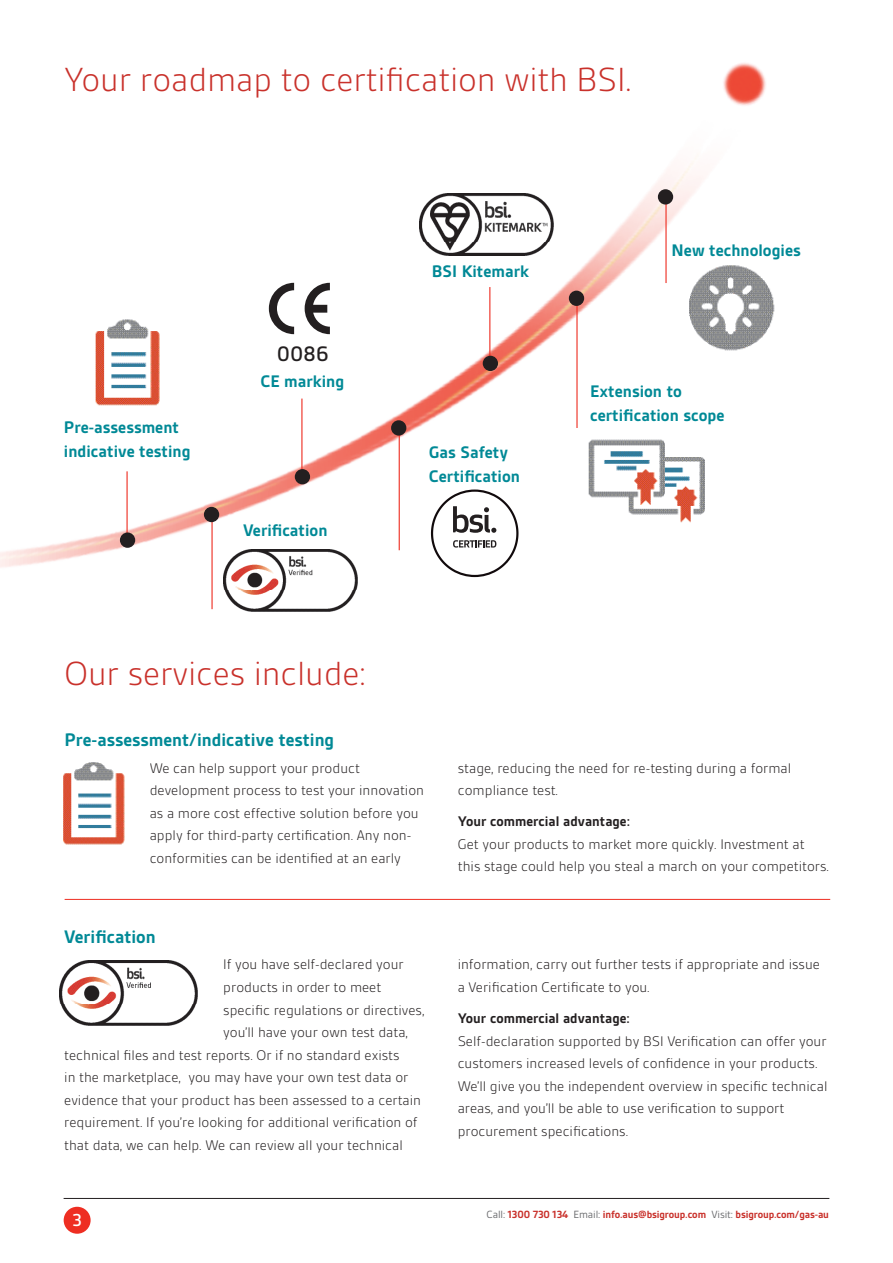
<style>
.page{position:relative;width:893px;height:1263px;background:#fff}
.page>*{position:absolute;margin:0;border:0;box-sizing:border-box;transform-origin:0 0}
.t1{font:300 36px "BSI Gesta";letter-spacing:-.005em;color:#c9312b}
.t2{font:500 22.5px "BSI Gesta";color:#231f20}
.t3{font:700 19.5px "BSI Gesta";color:#008996}
.t4{font:500 18.75px "BSI Gesta";color:#fff}
.t5{font:700 18px/24px "BSI Gesta";color:#008996}
.t6{font:300 15px/22.5px "BSI Gesta";color:#231f20}
.t7{font:700 15px "BSI Gesta";color:#231f20}
.t8{font:700 11.25px "BSI Gesta";letter-spacing:-.01em;color:#c9312b}
.s1{font-weight:400;color:#6c6d70}
</style>
<div class="page">
<div style="left:64px;top:1207px;width:27px;height:27px;background:#ee2e22;border-radius:50%"></div>
<hr style="left:64px;top:1198px;width:765px;height:1px;background:#231f20">
<img style="left:59px;top:961px;width:139px;height:64px">
<img style="left:63px;top:762px;width:62px;height:83px">
<img style="left:0;top:63px;width:766px;height:549px">
<hr style="left:65px;top:899px;width:765px;height:1px;background:#ee2e22">
<svg style="left:269px;top:283px;width:25px;height:51px"></svg>
<svg style="left:305px;top:283px;width:25px;height:51px"></svg>
<hr style="left:301px;top:399px;width:1px;height:82px;background:#ee2e22">
<div style="left:295px;top:469px;width:15px;height:15px;background:#231f20;border-radius:50%"></div>
<img style="left:420px;top:194px;width:133px;height:62px">
<hr style="left:489px;top:287px;width:1px;height:81px;background:#ee2e22">
<div style="left:483px;top:356px;width:15px;height:15px;background:#231f20;border-radius:50%"></div>
<img style="left:223px;top:549px;width:134px;height:62px">
<hr style="left:211px;top:510px;width:2px;height:99px;background:#ee2e22">
<div style="left:204px;top:507px;width:15px;height:15px;background:#231f20;border-radius:50%"></div>
<hr style="left:126px;top:471px;width:2px;height:74px;background:#ee2e22">
<div style="left:120px;top:532px;width:15px;height:16px;background:#231f20;border-radius:50%"></div>
<img style="left:88px;top:306px;width:79px;height:101px">
<hr style="left:665px;top:192px;width:2px;height:91px;background:#ee2e22">
<div style="left:658px;top:189px;width:15px;height:16px;background:#231f20;border-radius:50%"></div>
<img style="left:690px;top:263px;width:85px;height:101px">
<hr style="left:576px;top:294px;width:2px;height:138px;background:#ee2e22">
<div style="left:569px;top:291px;width:15px;height:15px;background:#231f20;border-radius:50%"></div>
<img style="left:576px;top:428px;width:128px;height:114px">
<svg style="left:431px;top:489px;width:87px;height:88px"></svg>
<hr style="left:399px;top:423px;width:1px;height:127px;background:#ee2e22">
<div style="left:391px;top:420px;width:15px;height:16px;background:#231f20;border-radius:50%"></div>
<h1 class="t1" style="left:65px;top:61px;width:568px">Your roadmap to certification with BSI.</h1>
<h2 class="t2" style="left:277px;top:342px;width:53px">0086</h2>
<p class="t5" style="left:432px;top:259px;width:99px">BSI Kitemark</p>
<p class="t5" style="left:672px;top:238px;width:131px">New technologies</p>
<p class="t5" style="left:64px;top:415px;width:128px">Pre-assessment indicative testing</p>
<p class="t5" style="left:260px;top:369px;width:85px">CE marking</p>
<p class="t5" style="left:243px;top:518px;width:86px">Verification</p>
<h1 class="t1" style="left:65px;top:655px;width:303px">Our services include:</h1>
<p class="t5" style="left:429px;top:440px;width:93px">Gas Safety<br>Certification</p>
<p class="t5" style="left:590px;top:379px;width:136px">Extension to certification scope</p>
<h3 class="t3" style="left:65px;top:729px;width:271px">Pre-assessment/indicative testing</h3>
<p class="t6" style="left:150px;top:757px;width:276px">We can help support your product development process to test your innovation as a more cost effective solution before you apply for third-party certification. Any non&shy;conformities can be identified at an early</p>
<p class="t6" style="left:458px;top:757px;width:335px">stage, reducing the need for re-testing during a formal compliance test.</p>
<p class="t7" style="left:458px;top:813px;width:174px">Your commercial advantage:</p>
<p class="t6" style="left:458px;top:833px;width:373px">Get your products to market more quickly. Investment at this stage could help you steal a march on your competitors.</p>
<h3 class="t3" style="left:64px;top:926px;width:93px">Verification</h3>
<p class="t6" style="left:223px;top:953px;width:182px">If you have self-declared your</p>
<p class="t6" style="left:223px;top:976px;width:159px">products in order to meet</p>
<p class="t6" style="left:223px;top:998px;width:203px">specific regulations or directives,</p>
<p class="t6" style="left:223px;top:1021px;width:186px">you’ll have your own test data,</p>
<p class="t6" style="left:64px;top:1043px;width:337px">technical files and test reports. Or if no standard exists</p>
<p class="t6" style="left:64px;top:1066px;width:346px">in the marketplace, you may have your own test data or</p>
<p class="t6" style="left:64px;top:1088px;width:358px">evidence that your product has been assessed to a certain</p>
<p class="t6" style="left:64px;top:1111px;width:355px">requirement. If you’re looking for additional verification of</p>
<p class="t6" style="left:64px;top:1133px;width:340px">that data, we can help. We can review all your technical</p>
<p class="t4" style="left:72px;top:1210px;width:11px">3</p>
<p class="t6" style="left:458px;top:953px;width:364px">information, carry out further tests if appropriate and issue a Verification Certificate to you.</p>
<p class="t7" style="left:458px;top:1010px;width:174px">Your commercial advantage:</p>
<p class="t6" style="left:458px;top:1029px;width:371px">Self-declaration supported by BSI Verification can offer your customers increased levels of confidence in your products.<br>We’ll give you the independent overview in specific technical areas, and you’ll be able to use verification to support procurement specifications.</p>
<p class="t8" style="left:486px;top:1208px;width:344px"><span class="s1">Call:</span> 1300 730 134 <span class="s1">Email:</span> info.aus@bsigroup.com <span class="s1">Visit:</span> bsigroup.com/gas-au</p>
</div>
